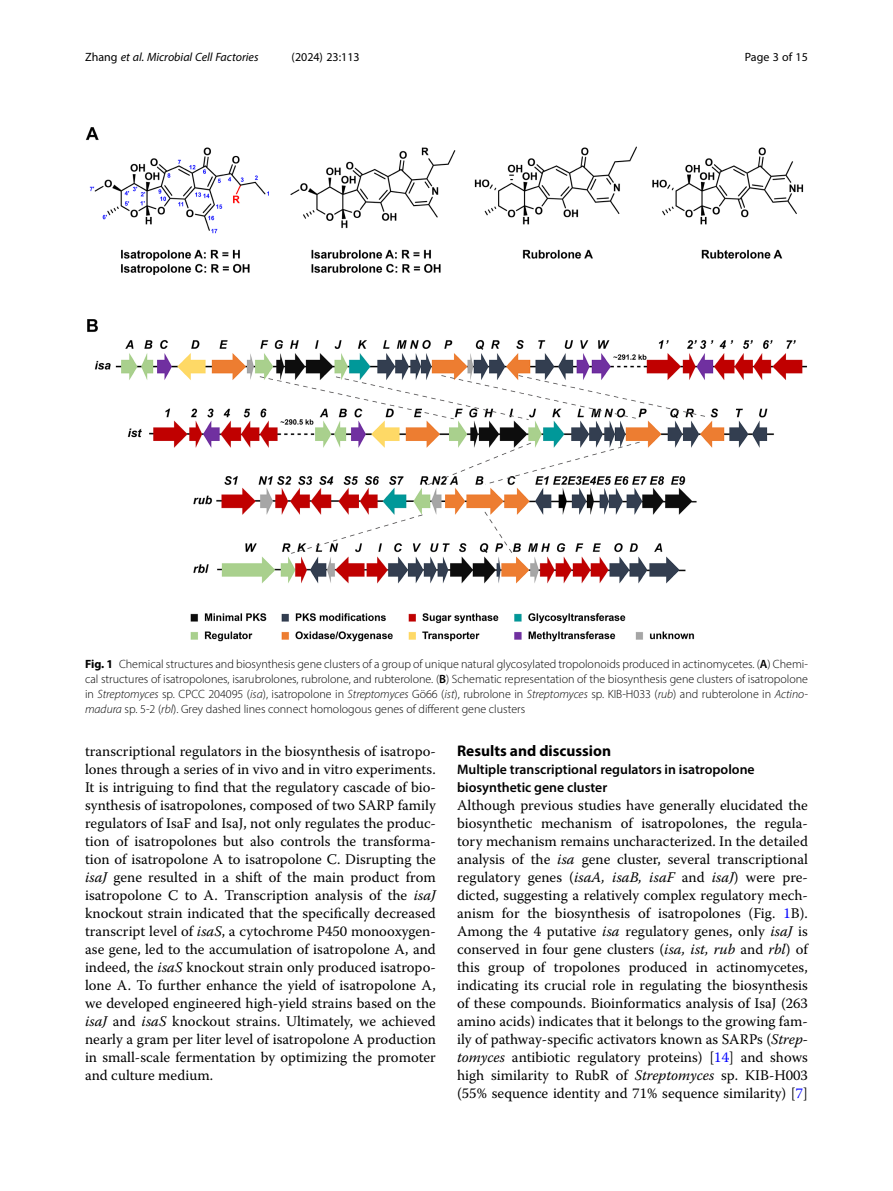
<style>
.page{position:relative;width:893px;height:1191px;background:#fff}
.page>*{position:absolute;margin:0;border:0;box-sizing:border-box;transform-origin:0 0}
.Head_1{font:700 15.45px "Myriad Pro";color:#000}
.Body_Text_Indent{font:14.7px/18px "Warnock Pro";color:#000;text-align:justify}
.Body_Text{font:14.7px/18px "Warnock Pro";color:#000;text-align:justify}
.Head_2_After_1{font:600 13.8px/18px "Myriad Pro";color:#000}
.Figure_Caption{font:300 12px/15px "Myriad Pro";color:#000;text-align:justify}
.t1{font:italic 12px "Myriad Pro";color:#000}
.t2{font:12px "Myriad Pro";color:#000}
.s1{font-style:normal}
.s2{font-weight:700}
.s3{font-weight:600}
.s4{font-style:italic}
.s5{color:#00f}
</style>
<div class="page">
<img style="left:85px;top:127px;width:722px;height:514px">
<p class="t1" style="left:85px;top:50px;width:175px"><span class="s1">Zhang</span> et al. Microbial Cell Factories</p>
<p class="t2" style="left:292px;top:50px;width:70px">(2024) 23:113</p>
<p class="t2" style="left:745px;top:50px;width:65px">Page 3 of 15</p>
<p class="Figure_Caption" style="left:85px;top:656px;width:724px"><span class="s2">Fig. 1</span> Chemical structures and biosynthesis gene clusters of a group of unique natural glycosylated tropolonoids produced in actinomycetes. (<span class="s3">A</span>) Chemi&shy;cal structures of isatropolones, isarubrolones, rubrolone, and rubterolone. (<span class="s3">B</span>) Schematic representation of the biosynthesis gene clusters of isatropolone in <span class="s4">Streptomyces</span> sp. CPCC 204095 (<span class="s4">isa</span>), isatropolone in <span class="s4">Streptomyces</span> Gö66 (<span class="s4">ist</span>), rubrolone in <span class="s4">Streptomyces</span> sp. KIB-H033 (<span class="s4">rub</span>) and rubterolone in <span class="s4">Actino&shy;madura</span> sp. 5-2 (<span class="s4">rbl</span>). Grey dashed lines connect homologous genes of different gene clusters</p>
<p class="Body_Text_Indent" style="left:85px;top:742px;width:352px">transcriptional regulators in the biosynthesis of isatropo&shy;lones through a series of in vivo and in vitro experiments.<br>It is intriguing to find that the regulatory cascade of bio&shy;synthesis of isatropolones, composed of two SARP family regulators of IsaF and IsaJ, not only regulates the produc&shy;tion of isatropolones but also controls the transforma&shy;tion of isatropolone A to isatropolone C. Disrupting the <span class="s4">isaJ</span> gene resulted in a shift of the main product from isatropolone C to A. Transcription analysis of the <span class="s4">isaJ </span>knockout strain indicated that the specifically decreased transcript level of <span class="s4">isaS</span>, a cytochrome P450 monooxygen&shy;ase gene, led to the accumulation of isatropolone A, and indeed, the <span class="s4">isaS</span> knockout strain only produced isatropo&shy;lone A. To further enhance the yield of isatropolone A, we developed engineered high-yield strains based on the <span class="s4">isaJ</span> and <span class="s4">isaS</span> knockout strains. Ultimately, we achieved nearly a gram per liter level of isatropolone A production in small-scale fermentation by optimizing the promoter and culture medium.</p>
<p class="Head_1" style="left:457px;top:741px;width:156px">Results and discussion</p>
<p class="Head_2_After_1" style="left:457px;top:760px;width:299px">Multiple transcriptional regulators in isatropolone biosynthetic gene cluster</p>
<p class="Body_Text" style="left:457px;top:796px;width:352px">Although previous studies have generally elucidated the biosynthetic mechanism of isatropolones, the regula&shy;tory mechanism remains uncharacterized. In the detailed analysis of the <span class="s4">isa</span> gene cluster, several transcriptional regulatory genes (<span class="s4">isaA, isaB, isaF</span> and <span class="s4">isaJ</span>) were pre&shy;dicted, suggesting a relatively complex regulatory mech&shy;anism for the biosynthesis of isatropolones (Fig. <span class="s5">1</span>B).<br>Among the 4 putative <span class="s4">isa</span> regulatory genes, only <span class="s4">isaJ</span> is conserved in four gene clusters (<span class="s4">isa, ist, rub</span> and <span class="s4">rbl</span>) of this group of tropolones produced in actinomycetes, indicating its crucial role in regulating the biosynthesis of these compounds. Bioinformatics analysis of IsaJ (263 amino acids) indicates that it belongs to the growing fam&shy;ily of pathway-specific activators known as SARPs (<span class="s4">Strep&shy;tomyces</span> antibiotic regulatory proteins) [<span class="s5">14</span>] and shows high similarity to RubR of <span class="s4">Streptomyces</span> sp. KIB-H003 (55% sequence identity and 71% sequence similarity) [<span class="s5">7</span>]</p>
</div>
